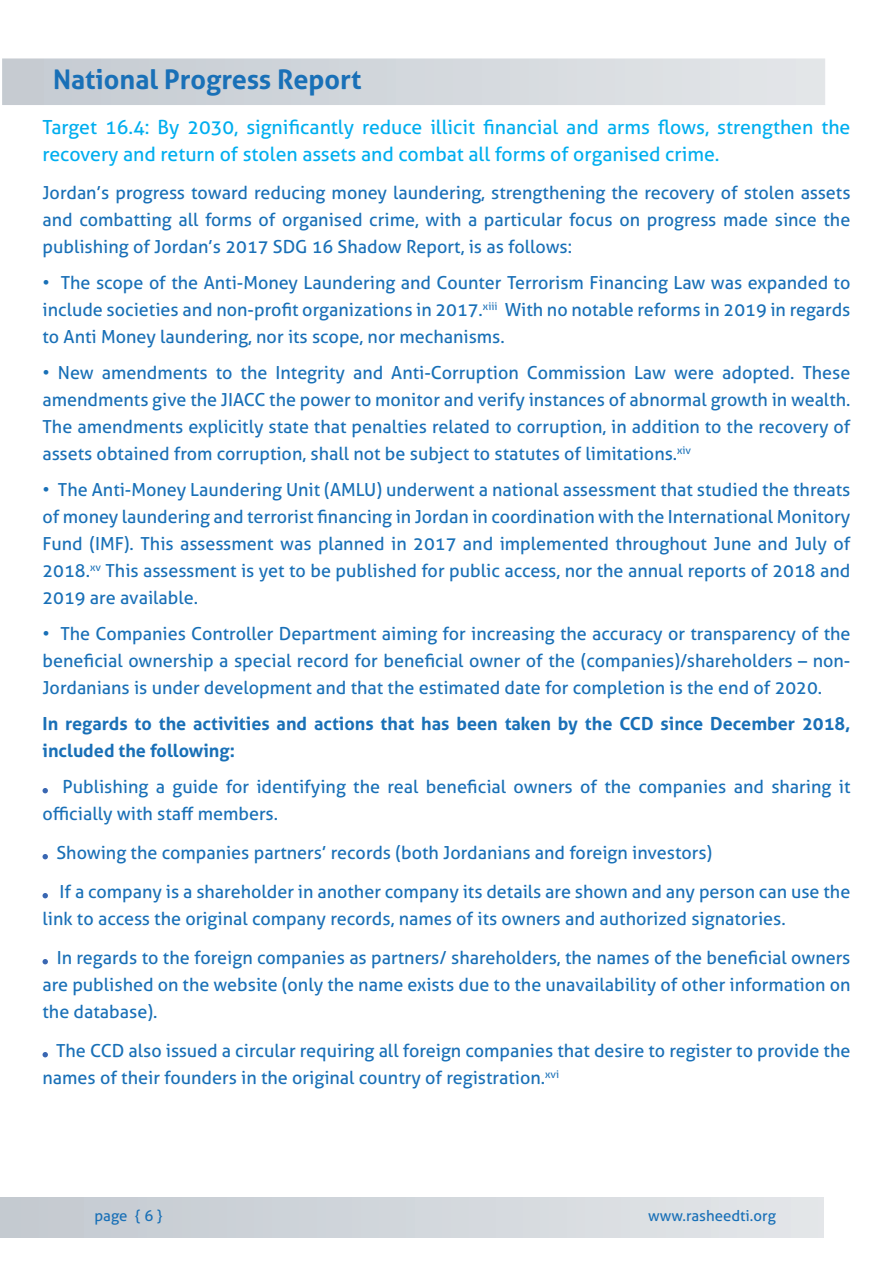
<style>
.page{position:relative;width:893px;height:1263px;background:#fff}
.page>*{position:absolute;margin:0;border:0;box-sizing:border-box;transform-origin:0 0}
.t1{font:700 27px "Aller";color:#1970b7}
.t2{font:19.5px/27px "Aller";color:#00aeef}
.t3{font:18px/27px "Aller";color:#1970b7;text-align:justify}
.t4{font:700 18px/27px "Aller";color:#1970b7}
.t5{font:15px "Aller";color:#1970b7}
</style>
<div class="page">
<div style="left:0;top:1197px;width:824px;height:40px;background:linear-gradient(to right,#c3c9d0,#e3e6e9)"></div>
<svg style="left:2px;top:58px;width:823px;height:47px;background:#d3d8dd"></svg>
<svg style="left:43px;top:788px;width:5px;height:5px"></svg>
<svg style="left:43px;top:854px;width:5px;height:5px"></svg>
<svg style="left:43px;top:893px;width:5px;height:5px"></svg>
<svg style="left:43px;top:959px;width:5px;height:5px"></svg>
<svg style="left:43px;top:1052px;width:5px;height:5px"></svg>
<h1 class="t1" style="left:53px;top:63px;width:310px">National Progress Report</h1>
<p class="t2" style="left:43px;top:113px;width:809px">Target 16.4: By 2030, significantly reduce illicit financial and arms flows, strengthen the recovery and return of stolen assets and combat all forms of organised crime.</p>
<p class="t3" style="left:43px;top:179px;width:809px">Jordan’s progress toward reducing money laundering, strengthening the recovery of stolen assets and combatting all forms of organised crime, with a particular focus on progress made since the publishing of Jordan’s 2017 SDG 16 Shadow Report, is as follows:</p>
<p class="t3" style="left:43px;top:269px;width:809px">• The scope of the Anti-Money Laundering and Counter Terrorism Financing Law was expanded to include societies and non-profit organizations in 2017.<sup>xiii</sup> With no notable reforms in 2019 in regards to Anti Money laundering, nor its scope, nor mechanisms.</p>
<p class="t3" style="left:43px;top:359px;width:809px">• New amendments to the Integrity and Anti-Corruption Commission Law were adopted. These amendments give the JIACC the power to monitor and verify instances of abnormal growth in wealth.<br>The amendments explicitly state that penalties related to corruption, in addition to the recovery of assets obtained from corruption, shall not be subject to statutes of limitations.<sup>xiv</sup></p>
<p class="t3" style="left:43px;top:476px;width:809px">• The Anti-Money Laundering Unit (AMLU) underwent a national assessment that studied the threats of money laundering and terrorist financing in Jordan in coordination with the International Monitory Fund (IMF). This assessment was planned in 2017 and implemented throughout June and July of 2018.<sup>xv</sup> This assessment is yet to be published for public access, nor the annual reports of 2018 and 2019 are available.</p>
<p class="t3" style="left:43px;top:620px;width:809px">• The Companies Controller Department aiming for increasing the accuracy or transparency of the beneficial ownership a special record for beneficial owner of the (companies)/shareholders – non-Jordanians is under development and that the estimated date for completion is the end of 2020.</p>
<p class="t4" style="left:43px;top:710px;width:809px">In regards to the activities and actions that has been taken by the CCD since December 2018, included the following:</p>
<p class="t3" style="left:43px;top:773px;width:809px;text-indent:20px">Publishing a guide for identifying the real beneficial owners of the companies and sharing it officially with staff members.</p>
<p class="t3" style="left:56px;top:833px;width:795px;line-height:39px">Showing the companies partners’ records (both Jordanians and foreign investors)<br>If a company is a shareholder in another company its details are shown and any person can use the</p>
<p class="t3" style="left:57px;top:899px;width:795px;line-height:39px;text-indent:-14px">link to access the original company records, names of its owners and authorized signatories.<br>In regards to the foreign companies as partners/ shareholders, the names of the beneficial owners</p>
<p class="t3" style="left:43px;top:971px;width:809px">are published on the website (only the name exists due to the unavailability of other information on the database).</p>
<p class="t3" style="left:43px;top:1037px;width:809px;text-indent:14px">The CCD also issued a circular requiring all foreign companies that desire to register to provide the names of their founders in the original country of registration.<sup>xvi</sup></p>
<p class="t5" style="left:94px;top:1206px;width:70px">page { 6 }</p>
<p class="t5" style="left:648px;top:1206px;width:129px">www.rasheedti.org</p>
</div>
